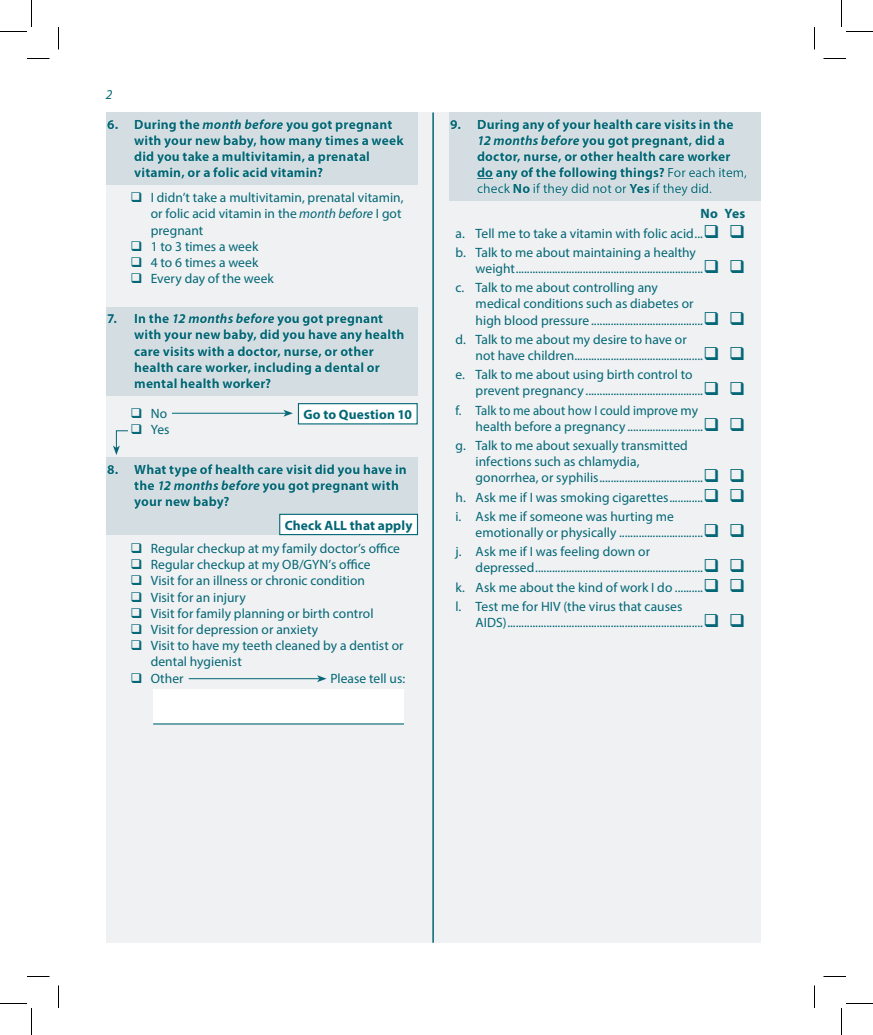
<style>
.page{position:relative;width:873px;height:1035px;background:#fff}
.page>*{position:absolute;margin:0;border:0;box-sizing:border-box;transform-origin:0 0}
.t1{font:13.5px/16.2px "Myriad Pro";letter-spacing:.005em;color:#036775}
.Logic_Text{font:700 13.5px/16.2px "Myriad Pro";letter-spacing:.01em;color:#036775}
.t2{font:13.5px/16.2px "Myriad Pro";letter-spacing:.005em;color:#036775;scale:.95 1}
.t3{font:italic 13.5px "Myriad Pro";color:#036775}
.s1{font-style:italic}
.s2{font-weight:400}
</style>
<div class="page">
<div style="left:106px;top:112px;width:654px;height:831px;background:#eff1f3"></div>
<hr style="left:432px;top:112px;width:2px;height:831px;background:#036775">
<div style="left:106px;top:112px;width:312px;height:73px;background:#d4dee2"></div>
<div style="left:106px;top:307px;width:312px;height:89px;background:#d4dee2"></div>
<div style="left:298px;top:404px;width:119px;height:20px;background:#fff"></div>
<div style="left:298px;top:403px;width:120px;height:21px;border:1px solid #036775"></div>
<hr style="left:172px;top:413px;width:114px;height:1px;background:#036775">
<svg style="left:283px;top:410px;width:10px;height:7px"></svg>
<div style="left:106px;top:457px;width:312px;height:78px;background:#d4dee2"></div>
<div style="left:153px;top:689px;width:251px;height:35px;background:#fff"></div>
<hr style="left:153px;top:723px;width:251px;height:2px;background:#036775">
<hr style="left:189px;top:678px;width:130px;height:1px;background:#036775">
<svg style="left:317px;top:675px;width:10px;height:7px"></svg>
<div style="left:280px;top:514px;width:137px;height:21px;background:#fff"></div>
<div style="left:279px;top:514px;width:139px;height:21px;border:1px solid #036775"></div>
<div style="left:449px;top:112px;width:312px;height:89px;background:#d4dee2"></div>
<svg style="left:27px;top:58px;width:23px;height:1px"></svg>
<svg style="left:824px;top:58px;width:22px;height:1px"></svg>
<svg style="left:27px;top:976px;width:23px;height:1px"></svg>
<svg style="left:824px;top:976px;width:22px;height:1px"></svg>
<svg style="left:58px;top:27px;width:1px;height:23px"></svg>
<svg style="left:58px;top:986px;width:1px;height:22px"></svg>
<svg style="left:814px;top:27px;width:1px;height:23px"></svg>
<svg style="left:814px;top:986px;width:1px;height:22px"></svg>
<svg style="left:0;top:0;width:32px;height:32px"></svg>
<svg style="left:0;top:1003px;width:32px;height:32px"></svg>
<svg style="left:841px;top:0;width:32px;height:32px"></svg>
<svg style="left:841px;top:1003px;width:32px;height:32px"></svg>
<svg style="left:113px;top:430px;width:15px;height:25px"></svg>
<p class="t3" style="left:106px;top:86px;width:8px">2</p>
<p class="Logic_Text" style="left:134px;top:116px;width:271px;text-indent:-27px">6. During the <span class="s1">month before</span> you got pregnant with your new baby, how many times a week did you take a multivitamin, a prenatal vitamin, or a folic acid vitamin?</p>
<p class="t1" style="left:151px;top:189px;width:254px">I didn’t take a multivitamin, prenatal vitamin, or folic acid vitamin in the <span class="s1">month before</span> I got pregnant</p>
<p class="t1" style="left:151px;top:238px;width:109px">1 to 3 times a week</p>
<p class="t1" style="left:151px;top:254px;width:109px">4 to 6 times a week</p>
<p class="t1" style="left:151px;top:270px;width:125px">Every day of the week</p>
<p class="Logic_Text" style="left:134px;top:310px;width:272px;text-indent:-27px">7. In the <span class="s1">12 months before</span> you got pregnant with your new baby, did you have any health care visits with a doctor, nurse, or other health care worker, including a dental or mental health worker?</p>
<p class="t1" style="left:151px;top:405px;width:18px">No</p>
<p class="t1" style="left:151px;top:422px;width:20px">Yes</p>
<p class="Logic_Text" style="left:304px;top:406px;width:110px">Go to Question 10</p>
<p class="Logic_Text" style="left:134px;top:460px;width:274px;text-indent:-27px">8. What type of health care visit did you have in the <span class="s1">12 months before</span> you got pregnant with your new baby?</p>
<p class="t1" style="left:151px;top:540px;width:251px">Regular checkup at my family doctor’s office</p>
<p class="t1" style="left:151px;top:556px;width:221px">Regular checkup at my OB/GYN’s office</p>
<p class="t1" style="left:151px;top:573px;width:216px">Visit for an illness or chronic condition</p>
<p class="t1" style="left:151px;top:589px;width:97px">Visit for an injury</p>
<p class="t1" style="left:151px;top:605px;width:224px">Visit for family planning or birth control</p>
<p class="t1" style="left:151px;top:621px;width:169px">Visit for depression or anxiety</p>
<p class="t1" style="left:151px;top:637px;width:254px">Visit to have my teeth cleaned by a dentist or dental hygienist</p>
<p class="t1" style="left:151px;top:670px;width:34px">Other</p>
<p class="t1" style="left:330px;top:670px;width:76px">Please tell us:</p>
<p class="Logic_Text" style="left:285px;top:516px;width:129px">Check ALL that apply</p>
<p class="Logic_Text" style="left:477px;top:116px;width:271px;text-indent:-27px">9. During any of your health care visits in the <span class="s1">12 months before</span> you got pregnant, did a doctor, nurse, or other health care worker do any of the following things? <span class="s2">For each item, check</span> No <span class="s2">if they did not or</span> Yes <span class="s2">if they did.</span></p>
<p class="Logic_Text" style="left:701px;top:205px;width:46px">No Yes</p>
<p class="t1" style="left:455px;top:225px;width:291px">a. Tell me to take a vitamin with folic acid...❑ ❑</p>
<p class="t1" style="left:476px;top:244px;width:271px;text-indent:-20px">b. Talk to me about maintaining a healthy weight...................................................................❑ ❑</p>
<p class="t1" style="left:476px;top:279px;width:271px;text-indent:-20px">c. Talk to me about controlling any<br>medical conditions such as diabetes or<br>high blood pressure ........................................❑ ❑</p>
<p class="t1" style="left:476px;top:331px;width:271px;text-indent:-20px">d. Talk to me about my desire to have or<br>not have children..............................................❑ ❑</p>
<p class="t1" style="left:476px;top:366px;width:271px;text-indent:-20px">e. Talk to me about using birth control to<br>prevent pregnancy ..........................................❑ ❑</p>
<p class="t2" style="left:476px;top:402px;width:285px;text-indent:-20px">f. Talk to me about how I could improve my<br>health before a pregnancy ...........................❑ ❑</p>
<p class="t1" style="left:476px;top:437px;width:271px;text-indent:-20px">g. Talk to me about sexually transmitted infections such as chlamydia,<br>gonorrhea, or syphilis.....................................❑ ❑</p>
<p class="t1" style="left:455px;top:489px;width:291px">h. Ask me if I was smoking cigarettes............❑ ❑</p>
<p class="t1" style="left:476px;top:508px;width:271px;text-indent:-20px">i. Ask me if someone was hurting me<br>emotionally or physically ..............................❑ ❑</p>
<p class="t1" style="left:476px;top:543px;width:271px;text-indent:-20px">j. Ask me if I was feeling down or depressed............................................................❑ ❑</p>
<p class="t1" style="left:455px;top:579px;width:291px">k. Ask me about the kind of work I do ..........❑ ❑</p>
<p class="t1" style="left:476px;top:598px;width:271px;text-indent:-20px">l. Test me for HIV (the virus that causes<br>AIDS)......................................................................❑ ❑</p>
</div>
